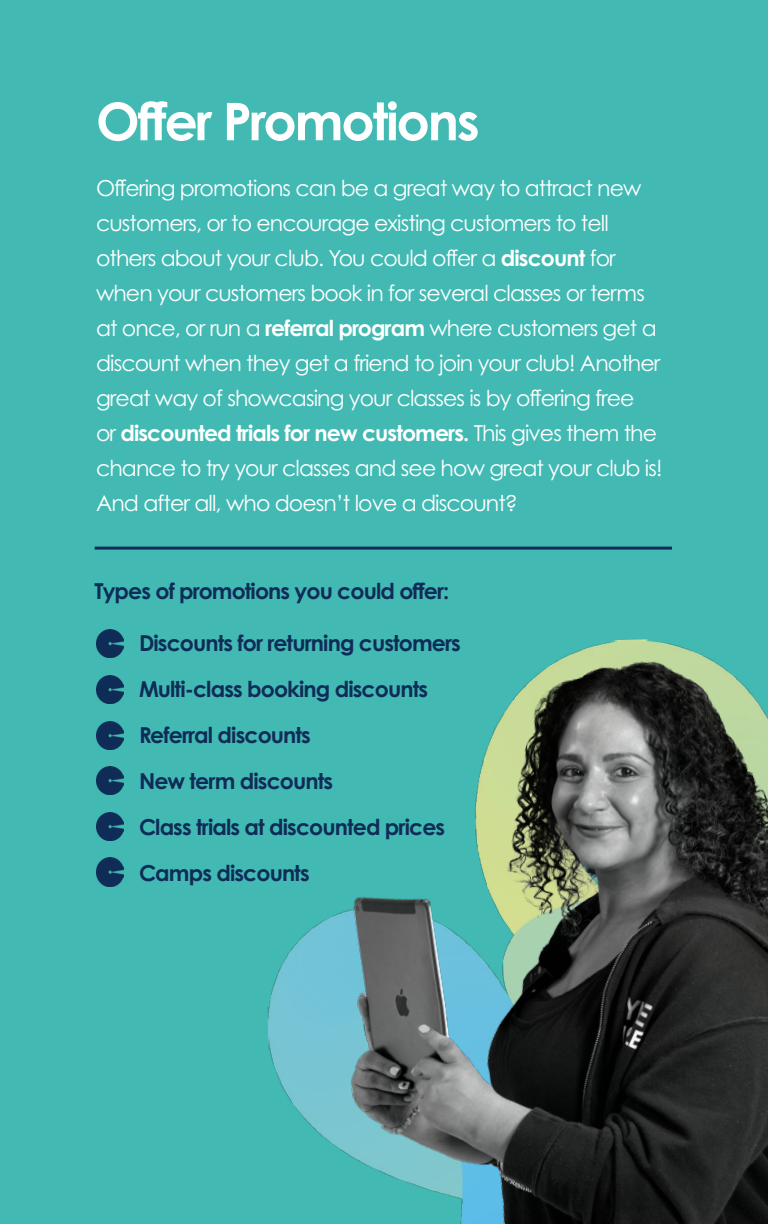
<style>
.page{position:relative;width:768px;height:1224px;background:#42bab3}
.page>*{position:absolute;margin:0;border:0;box-sizing:border-box;transform-origin:0 0}
.t1{font:700 52px "Century Gothic Pro";letter-spacing:-.04em;color:#fff}
.t2{font:22px/35px "Century Gothic Pro";letter-spacing:-.04em;color:#fff}
.t3{font:700 22px/46px "Century Gothic Pro";letter-spacing:-.04em;color:#0f2c57}
.s1{font-weight:700}
</style>
<div class="page">
<img style="left:258px;top:636px;width:25px;height:588px">
<hr style="left:95px;top:547px;width:577px;height:3px;background:#0f2c57">
<img style="left:96px;top:630px;width:28px;height:28px">
<img style="left:96px;top:675px;width:28px;height:29px">
<img style="left:96px;top:721px;width:28px;height:28px">
<img style="left:96px;top:767px;width:28px;height:28px">
<img style="left:96px;top:812px;width:28px;height:29px">
<img style="left:96px;top:858px;width:28px;height:28px">
<img style="left:283px;top:594px;width:485px;height:630px">
<h1 class="t1" style="left:96px;top:89px;width:385px">Offer Promotions</h1>
<p class="t2" style="left:96px;top:170px;width:568px">Offering promotions can be a great way to attract new customers, or to encourage existing customers to tell others about your club. You could offer a <span class="s1">discount</span> for when your customers book in for several classes or terms at once, or run a <span class="s1">referral program</span> where customers get a discount when they get a friend to join your club! Another great way of showcasing your classes is by offering free<br>or <span class="s1">discounted trials for new customers.</span> This gives them the chance to try your classes and see how great your club is!<br>And after all, who doesn’t love a discount?</p>
<p class="t3" style="left:95px;top:568px;width:356px">Types of promotions you could offer:</p>
<p class="t3" style="left:139px;top:619px;width:324px">Discounts for returning customers<br>Multi-class booking discounts<br>Referral discounts<br>New term discounts<br>Class trials at discounted prices<br>Camps discounts</p>
</div>
